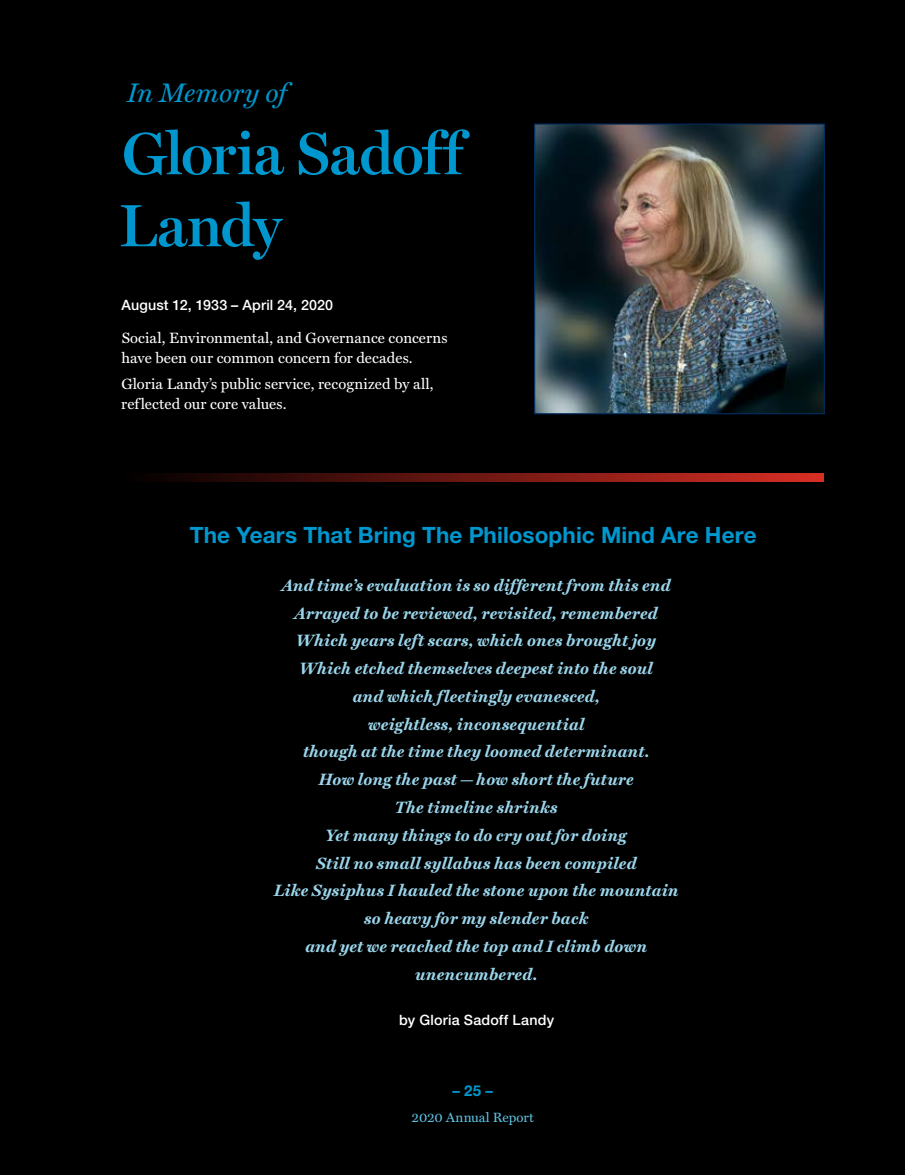
<style>
.page{position:relative;width:905px;height:1175px;background:#fff}
.page>*{position:absolute;margin:0;border:0;box-sizing:border-box;transform-origin:0 0}
.t1{font:600 60px/72px "Miller Display";letter-spacing:-.01em;color:#0097ce}
.t2{font:italic 27px "Miller Text";color:#0097ce}
.t3{font:700 22.5px "Helvetica Neue LT Std";letter-spacing:.005em;color:#0097ce}
.t4{font:italic 700 16.5px/27.8px "Miller Text";letter-spacing:.015em;color:#9bd5eb;text-align:center}
.t5{font:15px/19.5px "Miller Text";letter-spacing:.005em;color:#fff}
.t6{font:700 15px "Helvetica Neue LT Std";color:#0097ce}
.t7{font:500 14.25px "Helvetica Neue LT Std";letter-spacing:.015em;color:#fff}
.t8{font:13.5px "Miller Text";color:#5ec0e1}
</style>
<div class="page">
<div style="left:0;top:0;width:904px;height:1174px;background:#000"></div>
<svg style="left:153px;top:473px;width:670px;height:8px;background:#701812"></svg>
<img style="left:536px;top:125px;width:286px;height:287px">
<div style="left:534px;top:123px;width:290px;height:291px;border:1px solid #002d5d"></div>
<h2 class="t2" style="left:127px;top:77px;width:161px">In Memory of</h2>
<h1 class="t1" style="left:119px;top:119px;width:345px">Gloria Sadoff<br>Landy</h1>
<p class="t7" style="left:121px;top:297px;width:213px">August 12, 1933 – April 24, 2020</p>
<p class="t5" style="left:121px;top:329px;width:327px">Social, Environmental, and Governance concerns have been our common concern for decades.</p>
<p class="t5" style="left:121px;top:374px;width:314px">Gloria Landy’s public service, recognized by all, reflected our core values.</p>
<h3 class="t3" style="left:190px;top:521px;width:568px">The Years That Bring The Philosophic Mind Are Here</h3>
<p class="t4" style="left:274px;top:572px;width:406px">And time’s evaluation is so different from this end Arrayed to be reviewed, revisited, remembered Which years left scars, which ones brought joy Which etched themselves deepest into the soul<br>and which fleetingly evanesced,<br>weightless, inconsequential<br>though at the time they loomed determinant.<br>How long the past—how short the future<br>The timeline shrinks<br>Yet many things to do cry out for doing<br>Still no small syllabus has been compiled<br>Like Sysiphus I hauled the stone upon the mountain so heavy for my slender back<br>and yet we reached the top and I climb down unencumbered.</p>
<p class="t7" style="left:399px;top:1011px;width:156px">by Gloria Sadoff Landy</p>
<p class="t6" style="left:452px;top:1081px;width:42px">– 25 –</p>
<p class="t8" style="left:411px;top:1109px;width:124px">2020 Annual Report</p>
</div>
